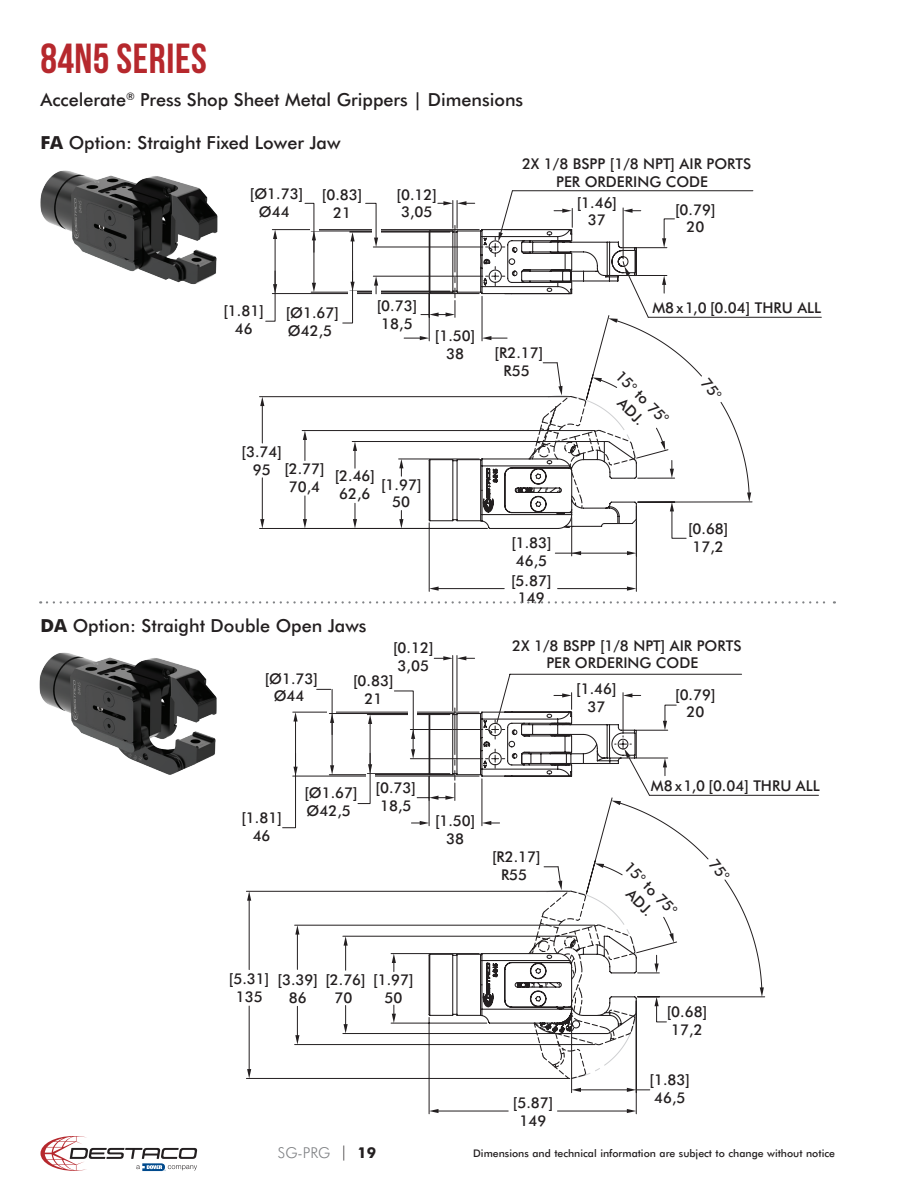
<style>
.page{position:relative;width:918px;height:1188px;background:#fff}
.page>*{position:absolute;margin:0;border:0;box-sizing:border-box;transform-origin:0 0}
.Title_2018{font:42px "Bebas Neue";letter-spacing:.015em;color:#b6282d}
.t1{font:500 18px "Futura BT";color:#231f20}
.t2{font:300 15px "Futura BT";color:#808285}
.t3{font:500 14.85px/17.9px "Futura BT";color:#231f20;text-align:center}
.t4{font:500 10.5px "Futura BT";color:#231f20}
.s1{font-weight:700}
.s2{color:#231f20}
.s3{font-weight:700;color:#231f20}
</style>
<div class="page">
<svg style="left:246px;top:190px;width:576px;height:924px"></svg>
<svg style="left:428px;top:711px;width:210px;height:324px"></svg>
<svg style="left:515px;top:981px;width:4px;height:5px"></svg>
<svg style="left:265px;top:230px;width:12px;height:92px"></svg>
<hr style="left:577px;top:553px;width:54px;height:1px;background:#231f20">
<svg style="left:627px;top:551px;width:9px;height:4px"></svg>
<hr style="left:434px;top:588px;width:70px;height:1px;background:#231f20">
<svg style="left:429px;top:587px;width:10px;height:4px"></svg>
<hr style="left:558px;top:588px;width:73px;height:1px;background:#231f20">
<svg style="left:627px;top:587px;width:9px;height:4px"></svg>
<svg style="left:303px;top:431px;width:4px;height:30px"></svg>
<svg style="left:303px;top:496px;width:4px;height:32px"></svg>
<svg style="left:353px;top:442px;width:4px;height:26px"></svg>
<svg style="left:353px;top:503px;width:4px;height:25px"></svg>
<svg style="left:282px;top:712px;width:16px;height:116px"></svg>
<svg style="left:429px;top:796px;width:26px;height:4px"></svg>
<svg style="left:482px;top:821px;width:18px;height:4px"></svg>
<svg style="left:411px;top:821px;width:18px;height:4px"></svg>
<svg style="left:434px;top:656px;width:41px;height:4px"></svg>
<svg style="left:623px;top:693px;width:18px;height:5px"></svg>
<svg style="left:554px;top:693px;width:18px;height:5px"></svg>
<svg style="left:663px;top:705px;width:14px;height:25px"></svg>
<hr style="left:577px;top:1090px;width:54px;height:1px;background:#231f20">
<svg style="left:572px;top:1088px;width:9px;height:4px"></svg>
<svg style="left:627px;top:1088px;width:9px;height:4px"></svg>
<hr style="left:434px;top:1111px;width:74px;height:1px;background:#231f20">
<svg style="left:429px;top:1109px;width:9px;height:4px"></svg>
<hr style="left:557px;top:1111px;width:74px;height:1px;background:#231f20">
<svg style="left:627px;top:1109px;width:9px;height:4px"></svg>
<svg style="left:555px;top:551px;width:26px;height:4px"></svg>
<hr style="left:262px;top:478px;width:1px;height:46px;background:#231f20">
<svg style="left:260px;top:519px;width:4px;height:9px"></svg>
<hr style="left:262px;top:402px;width:1px;height:41px;background:#231f20">
<svg style="left:260px;top:397px;width:4px;height:9px"></svg>
<svg style="left:317px;top:689px;width:14px;height:1px"></svg>
<hr style="left:249px;top:1006px;width:1px;height:68px;background:#231f20">
<svg style="left:247px;top:1069px;width:4px;height:9px"></svg>
<hr style="left:297px;top:1006px;width:1px;height:34px;background:#231f20">
<svg style="left:295px;top:1035px;width:4px;height:10px"></svg>
<svg style="left:344px;top:1005px;width:4px;height:29px"></svg>
<hr style="left:249px;top:896px;width:1px;height:74px;background:#231f20">
<svg style="left:247px;top:891px;width:4px;height:10px"></svg>
<hr style="left:297px;top:930px;width:1px;height:39px;background:#231f20">
<svg style="left:295px;top:925px;width:4px;height:10px"></svg>
<svg style="left:344px;top:936px;width:4px;height:34px"></svg>
<svg style="left:392px;top:954px;width:4px;height:18px"></svg>
<svg style="left:392px;top:1005px;width:4px;height:18px"></svg>
<div style="left:366px;top:774px;width:8px;height:9px;background:#fff"></div>
<svg style="left:327px;top:704px;width:8px;height:8px"></svg>
<div style="left:409px;top:708px;width:8px;height:8px;background:#fff"></div>
<svg style="left:394px;top:691px;width:21px;height:68px"></svg>
<svg style="left:358px;top:715px;width:14px;height:89px"></svg>
<svg style="left:330px;top:714px;width:4px;height:21px"></svg>
<hr style="left:332px;top:689px;width:1px;height:81px;background:#231f20">
<svg style="left:330px;top:765px;width:4px;height:10px"></svg>
<div style="left:372px;top:289px;width:8px;height:9px;background:#fff"></div>
<div style="left:372px;top:226px;width:8px;height:9px;background:#fff"></div>
<div style="left:348px;top:292px;width:9px;height:8px;background:#fff"></div>
<div style="left:310px;top:222px;width:8px;height:9px;background:#fff"></div>
<svg style="left:374px;top:276px;width:4px;height:18px"></svg>
<svg style="left:365px;top:203px;width:13px;height:44px"></svg>
<svg style="left:342px;top:232px;width:13px;height:91px"></svg>
<svg style="left:305px;top:203px;width:11px;height:89px"></svg>
<svg style="left:47px;top:601px;width:788px;height:3px"></svg>
<img style="left:40px;top:171px;width:177px;height:113px">
<img style="left:40px;top:653px;width:177px;height:122px">
<svg style="left:40px;top:1136px;width:157px;height:35px"></svg>
<svg style="left:529px;top:736px;width:235px;height:344px"></svg>
<svg style="left:399px;top:190px;width:352px;height:349px"></svg>
<p class="Title_2018" style="left:40px;top:35px;width:168px">84n5 SERIES</p>
<p class="t1" style="left:40px;top:88px;width:484px">Accelerate<sup>®</sup> Press Shop Sheet Metal Grippers | Dimensions</p>
<p class="t1" style="left:40px;top:132px;width:302px"><span class="s1">FA</span> Option: Straight Fixed Lower Jaw</p>
<p class="t3" style="left:250px;top:185px;width:55px">[Ø1.73]<br>Ø44</p>
<p class="t3" style="left:322px;top:185px;width:42px">[0.83]<br>21</p>
<p class="t3" style="left:397px;top:185px;width:42px">[0.12]<br>3,05</p>
<p class="t3" style="left:556px;top:154px;width:197px;text-align:left;text-indent:-34px">2X 1/8 BSPP [1/8 NPT] AIR PORTS<br>PER ORDERING CODE</p>
<p class="t3" style="left:577px;top:193px;width:42px">[1.46]<br>37</p>
<p class="t3" style="left:675px;top:200px;width:42px">[0.79]<br>20</p>
<p class="t3" style="left:223px;top:302px;width:42px">[1.81]<br>46</p>
<p class="t3" style="left:377px;top:296px;width:42px">[0.73]<br>18,5</p>
<p class="t3" style="left:286px;top:304px;width:55px;text-align:left">[Ø1.67]<br>Ø42,5</p>
<p class="t3" style="left:435px;top:327px;width:42px">[1.50]<br>38</p>
<p class="t3" style="left:242px;top:443px;width:42px">[3.74]<br>95</p>
<p class="t3" style="left:284px;top:460px;width:42px">[2.77]<br>70,4</p>
<p class="t3" style="left:335px;top:467px;width:42px">[2.46]<br>62,6</p>
<p class="t3" style="left:381px;top:475px;width:42px">[1.97]<br>50</p>
<p class="t1" style="left:40px;top:615px;width:328px"><span class="s1">DA</span> Option: Straight Double Open Jaws</p>
<p class="t3" style="left:265px;top:669px;width:55px">[Ø1.73]<br>Ø44</p>
<p class="t3" style="left:393px;top:639px;width:42px">[0.12]<br>3,05</p>
<p class="t3" style="left:353px;top:672px;width:42px">[0.83]<br>21</p>
<p class="t3" style="left:495px;top:344px;width:50px">[R2.17]<br>R55</p>
<p class="t3" style="left:511px;top:534px;width:42px">[1.83]<br>46,5</p>
<p class="t3" style="left:511px;top:571px;width:42px">[5.87]<br>149</p>
<p class="t3" style="left:652px;top:298px;width:170px">M8 x1,0 [0.04] THRU ALL</p>
<p class="t3" style="left:625px;top:367px;width:69px;rotate:45deg">15° to 75°<br>ADJ.</p>
<p class="t3" style="left:688px;top:520px;width:42px">[0.68]<br>17,2</p>
<p class="t3" style="left:546px;top:636px;width:197px;text-align:left;text-indent:-34px">2X 1/8 BSPP [1/8 NPT] AIR PORTS<br>PER ORDERING CODE</p>
<p class="t3" style="left:576px;top:679px;width:42px">[1.46]<br>37</p>
<p class="t3" style="left:675px;top:685px;width:42px">[0.79]<br>20</p>
<p class="t3" style="left:241px;top:809px;width:42px">[1.81]<br>46</p>
<p class="t3" style="left:304px;top:784px;width:55px;text-align:left">[Ø1.67]<br>Ø42,5</p>
<p class="t3" style="left:376px;top:779px;width:42px">[0.73]<br>18,5</p>
<p class="t3" style="left:435px;top:812px;width:42px">[1.50]<br>38</p>
<p class="t3" style="left:651px;top:777px;width:170px">M8 x1,0 [0.04] THRU ALL</p>
<p class="t3" style="left:492px;top:848px;width:50px">[R2.17]</p>
<p class="t3" style="left:501px;top:866px;width:28px">R55</p>
<p class="t3" style="left:633px;top:858px;width:69px;rotate:45deg">15° to 75°<br>ADJ.</p>
<p class="t3" style="left:229px;top:970px;width:42px">[5.31]<br>135</p>
<p class="t3" style="left:278px;top:970px;width:42px">[3.39]<br>86</p>
<p class="t3" style="left:325px;top:970px;width:42px">[2.76]<br>70</p>
<p class="t3" style="left:373px;top:971px;width:42px">[1.97]<br>50</p>
<p class="t3" style="left:667px;top:1003px;width:42px">[0.68]<br>17,2</p>
<p class="t3" style="left:513px;top:1094px;width:42px">[5.87]<br>149</p>
<p class="t3" style="left:650px;top:1071px;width:42px">[1.83]<br>46,5</p>
<p class="t2" style="left:278px;top:1144px;width:100px">SG-PRG <span class="s2">|</span> <span class="s3">19</span></p>
<p class="t4" style="left:473px;top:1147px;width:363px">Dimensions and technical information are subject to change without notice</p>
</div>
